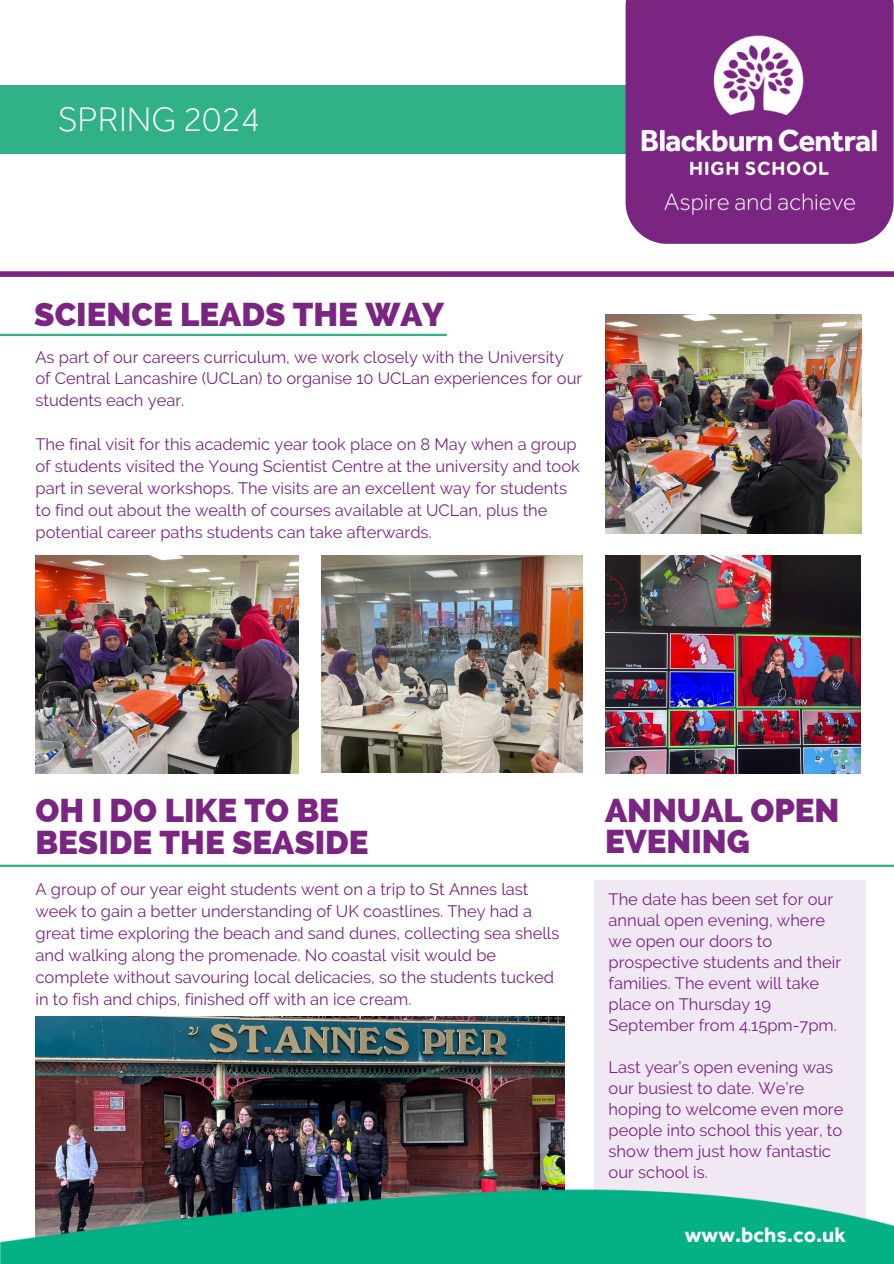
<style>
.page{position:relative;width:894px;height:1264px;background:#fff}
.page>*{position:absolute;margin:0;border:0;box-sizing:border-box;transform-origin:0 0}
.t1{font:300 35.25px "Effra";color:#fff}
.t2{font:800 33px/31.5px "Raleway";color:#7b2582}
.t3{font:700 21.75px "Effra";color:#fff}
.t4{font:16.5px/21.9px "Raleway";color:#7b2582}
</style>
<div class="page">
<div style="left:0;top:85px;width:880px;height:69px;background:#31b188"></div>
<div style="left:0;top:271px;width:893px;height:6px;background:#7b2582"></div>
<hr style="left:0;top:334px;width:446px;height:2px;background:#31b188">
<div style="left:625px;top:0;width:268px;height:12px;background:#7b2582"></div>
<img style="left:625px;top:12px;width:268px;height:231px">
<hr style="left:0;top:864px;width:893px;height:2px;background:#31b188">
<div style="left:593px;top:880px;width:272px;height:346px;background:#f0e9f4"></div>
<img style="left:605px;top:314px;width:255px;height:219px">
<img style="left:605px;top:555px;width:255px;height:218px">
<img style="left:35px;top:555px;width:264px;height:218px">
<img style="left:321px;top:555px;width:261px;height:218px">
<img style="left:35px;top:1016px;width:530px;height:172px">
<img style="left:0;top:1188px;width:893px;height:75px">
<h1 class="t1" style="left:58px;top:97px;width:204px">SPRING 2024</h1>
<p class="t2" style="left:34px;top:298px;width:411px">SCIENCE LEADS THE WAY</p>
<p class="t4" style="left:35px;top:346px;width:548px">As part of our careers curriculum, we work closely with the University of Central Lancashire (UCLan) to organise 10 UCLan experiences for our students each year.</p>
<h3 class="t4" style="left:35px;top:433px;width:545px">The final visit for this academic year took place on 8 May when a group of students visited the Young Scientist Centre at the university and took part in several workshops. The visits are an excellent way for students to find out about the wealth of courses available at UCLan, plus the potential career paths students can take afterwards.</h3>
<p class="t2" style="left:35px;top:794px;width:334px">OH I DO LIKE TO BE<br>BESIDE THE SEASIDE</p>
<p class="t2" style="left:604px;top:795px;width:236px;line-height:30.3px">ANNUAL OPEN<br>EVENING</p>
<p class="t4" style="left:608px;top:888px;width:234px;line-height:21px">The date has been set for our annual open evening, where we open our doors to prospective students and their families. The event will take place on Thursday 19<br>September from 4.15pm-7pm.</p>
<p class="t4" style="left:608px;top:1056px;width:236px;line-height:21px">Last year’s open evening was our busiest to date. We’re hoping to welcome even more people into school this year, to show them just how fantastic our school is.</p>
<p class="t4" style="left:35px;top:878px;width:525px">A group of our year eight students went on a trip to St Annes last week to gain a better understanding of UK coastlines. They had a great time exploring the beach and sand dunes, collecting sea shells and walking along the promenade. No coastal visit would be complete without savouring local delicacies, so the students tucked in to fish and chips, finished off with an ice cream.</p>
<h1 class="t3" style="left:684px;top:1221px;width:163px">www.bchs.co.uk</h1>
</div>
